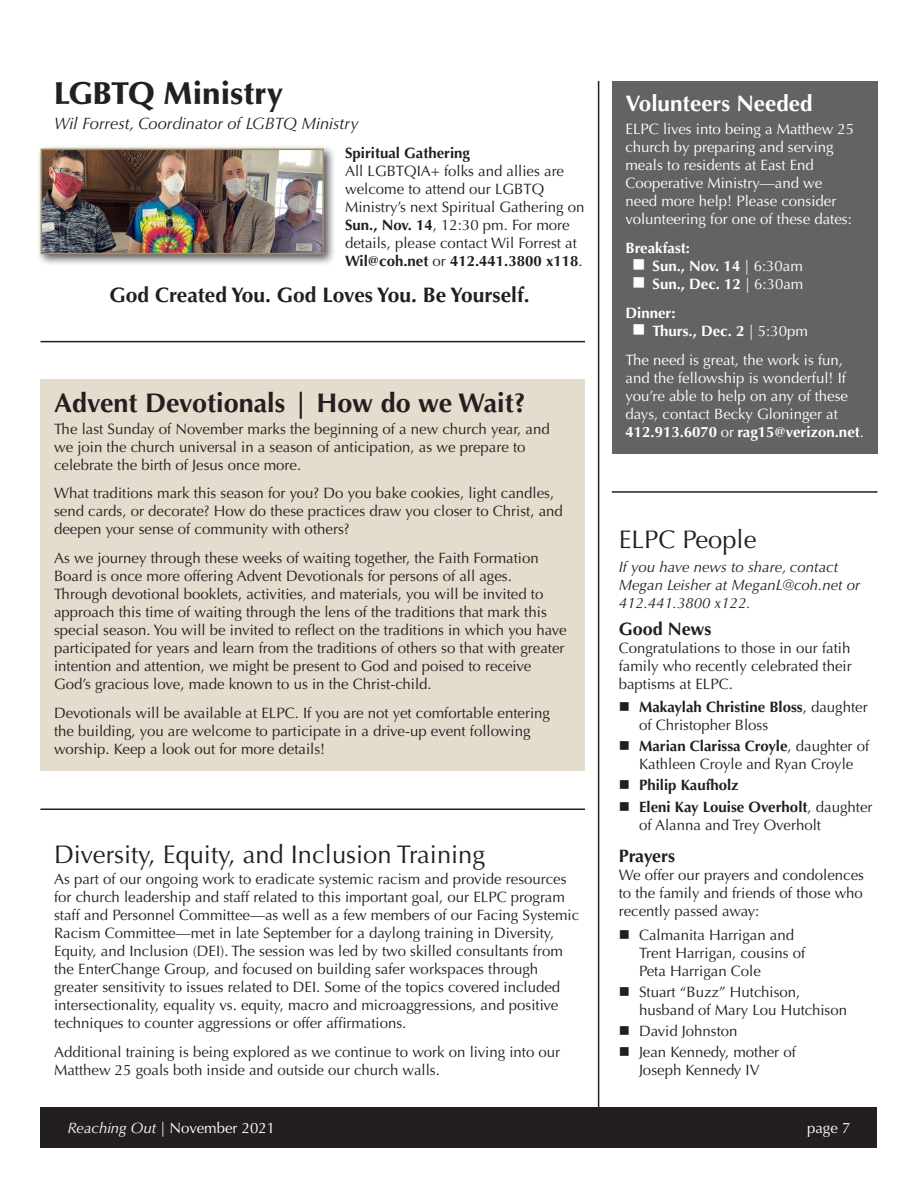
<style>
.page{position:relative;width:918px;height:1188px;background:#fff}
.page>*{position:absolute;margin:0;border:0;box-sizing:border-box;transform-origin:0 0}
.t1{font:900 31.5px "Optima LT Std";color:#231f20}
.t2{font:700 27px "Optima LT Std";color:#231f20}
.t3{font:25.5px "Optima LT Std";color:#231f20}
.t4{font:700 22.5px "Optima LT Std";color:#fff}
.t5{font:700 21px "Optima LT Std";color:#231f20}
.t6{font:700 18px "Optima LT Std";color:#231f20}
.t7{font:italic 16.5px "Optima LT Std";color:#231f20}
.t8{font:15px/18px "Optima LT Std";color:#231f20}
.t9{font:15px/18px "Optima LT Std";color:#fff}
.t10{font:700 15px "Optima LT Std";color:#fff}
.t11{font:italic 15px/18px "Optima LT Std";color:#231f20}
.t12{font:700 15px "Optima LT Std";color:#231f20}
.s1{font-weight:700}
.s2{font-weight:400}
.s3{font-style:italic}
</style>
<div class="page">
<hr style="left:598px;top:81px;width:1px;height:1053px;background:#231f20">
<div style="left:40px;top:1107px;width:838px;height:41px;background:#231f20"></div>
<hr style="left:40px;top:341px;width:545px;height:1px;background:#231f20">
<hr style="left:612px;top:491px;width:266px;height:2px;background:#231f20">
<hr style="left:40px;top:808px;width:545px;height:2px;background:#231f20">
<div style="left:36px;top:144px;width:300px;height:122px;background:#231f20;opacity:.75"></div>
<img style="left:44px;top:152px;width:277px;height:99px">
<div style="left:41px;top:149px;width:283px;height:105px;border:2px solid #a29161"></div>
<div style="left:40px;top:379px;width:545px;height:392px;background:#e4dccc"></div>
<div style="left:612px;top:81px;width:266px;height:372px;background:#636366"></div>
<p class="t1" style="left:54px;top:75px;width:230px">LGBTQ Ministry</p>
<p class="t7" style="left:54px;top:114px;width:306px">Wil Forrest, Coordinator of LGBTQ Ministry</p>
<p class="t12" style="left:345px;top:144px;width:127px">Spiritual Gathering</p>
<p class="t8" style="left:345px;top:162px;width:241px">All LGBTQIA+ folks and allies are welcome to attend our LGBTQ Ministry’s next Spiritual Gathering on <span class="s1">Sun., Nov. 14</span>, 12:30 pm. For more details, please contact Wil Forrest at <span class="s1">Wil@coh.net</span> or <span class="s1">412.441.3800 x118</span>.</p>
<p class="t5" style="left:109px;top:283px;width:422px">God Created You. God Loves You. Be Yourself.</p>
<p class="t2" style="left:54px;top:388px;width:473px">Advent Devotionals | How do we Wait?</p>
<p class="t8" style="left:54px;top:420px;width:497px">The last Sunday of November marks the beginning of a new church year, and we join the church universal in a season of anticipation, as we prepare to celebrate the birth of Jesus once more.</p>
<p class="t8" style="left:54px;top:485px;width:510px">What traditions mark this season for you? Do you bake cookies, light candles, send cards, or decorate? How do these practices draw you closer to Christ, and deepen your sense of community with others?</p>
<p class="t8" style="left:54px;top:549px;width:514px">As we journey through these weeks of waiting together, the Faith Formation Board is once more offering Advent Devotionals for persons of all ages.<br>Through devotional booklets, activities, and materials, you will be invited to approach this time of waiting through the lens of the traditions that mark this special season. You will be invited to reflect on the traditions in which you have participated for years and learn from the traditions of others so that with greater intention and attention, we might be present to God and poised to receive God’s gracious love, made known to us in the Christ-child.</p>
<p class="t8" style="left:54px;top:704px;width:498px">Devotionals will be available at ELPC. If you are not yet comfortable entering the building, you are welcome to participate in a drive-up event following worship. Keep a look out for more details!</p>
<p class="t3" style="left:54px;top:840px;width:433px">Diversity, Equity, and Inclusion Training</p>
<p class="t8" style="left:54px;top:870px;width:527px">As part of our ongoing work to eradicate systemic racism and provide resources for church leadership and staff related to this important goal, our ELPC program staff and Personnel Committee—as well as a few members of our Facing Systemic Racism Committee—met in late September for a daylong training in Diversity, Equity, and Inclusion (DEI). The session was led by two skilled consultants from the EnterChange Group, and focused on building safer workspaces through greater sensitivity to issues related to DEI. Some of the topics covered included intersectionality, equality vs. equity, macro and microaggressions, and positive techniques to counter aggressions or offer affirmations.</p>
<p class="t8" style="left:54px;top:1043px;width:508px">Additional training is being explored as we continue to work on living into our<br>Matthew 25 goals both inside and outside our church walls.</p>
<p class="t4" style="left:626px;top:90px;width:189px">Volunteers Needed</p>
<p class="t9" style="left:626px;top:121px;width:230px">ELPC lives into being a Matthew 25 church by preparing and serving meals to residents at East End<br>Cooperative Ministry—and we need more help! Please consider volunteering for one of these dates:</p>
<p class="t10" style="left:626px;top:239px;width:66px">Breakfast:</p>
<p class="t10" style="left:653px;top:257px;width:152px">Sun., Nov. 14 <span class="s2">| 6:30am</span></p>
<p class="t10" style="left:653px;top:275px;width:152px">Sun., Dec. 12 <span class="s2">| 6:30am</span></p>
<p class="t10" style="left:626px;top:304px;width:52px">Dinner:</p>
<p class="t10" style="left:653px;top:322px;width:157px">Thurs., Dec. 2 <span class="s2">| 5:30pm</span></p>
<p class="t9" style="left:626px;top:351px;width:224px">The need is great, the work is fun, and the fellowship is wonderful! If you’re able to help on any of these days, contact Becky Gloninger at</p>
<p class="t10" style="left:626px;top:423px;width:240px">412.913.6070 <span class="s2">or</span> rag15@verizon.net<span class="s2">.</span></p>
<p class="t3" style="left:619px;top:525px;width:139px">ELPC People</p>
<p class="t11" style="left:619px;top:558px;width:243px">If you have news to share, contact<br>Megan Leisher at MeganL@coh.net or<br>412.441.3800 x122.</p>
<p class="t6" style="left:619px;top:618px;width:94px">Good News</p>
<p class="t8" style="left:619px;top:639px;width:234px;text-align:justify">Congratulations to those in our fatih family who recently celebrated their baptisms at ELPC.</p>
<p class="t8" style="left:639px;top:698px;width:230px"><span class="s1">Makaylah Christine Bloss</span>, daughter of Christopher Bloss</p>
<p class="t8" style="left:639px;top:737px;width:232px"><span class="s1">Marian Clarissa Croyle</span>, daughter of<br>Kathleen Croyle and Ryan Croyle</p>
<p class="t12" style="left:639px;top:777px;width:101px">Philip Kaufholz</p>
<p class="t8" style="left:639px;top:798px;width:235px"><span class="s1">Eleni Kay Louise Overholt</span>, daughter of Alanna and Trey Overholt</p>
<p class="t6" style="left:619px;top:846px;width:58px">Prayers</p>
<p class="t8" style="left:619px;top:866px;width:247px;text-align:justify">We offer our prayers and condolences to the family and friends of those who recently passed away:</p>
<p class="t8" style="left:639px;top:926px;width:168px">Calmanita Harrigan and<br>Trent Harrigan, cousins of<br>Peta Harrigan Cole</p>
<p class="t8" style="left:639px;top:983px;width:210px">Stuart “Buzz” Hutchison, husband of Mary Lou Hutchison</p>
<p class="t8" style="left:639px;top:1022px;width:100px">David Johnston</p>
<p class="t8" style="left:639px;top:1043px;width:158px">Jean Kennedy, mother of<br>Joseph Kennedy IV</p>
<p class="t9" style="left:68px;top:1119px;width:209px"><span class="s3">Reaching Out</span> | November 2021</p>
<p class="t9" style="left:807px;top:1119px;width:45px">page 7</p>
</div>
